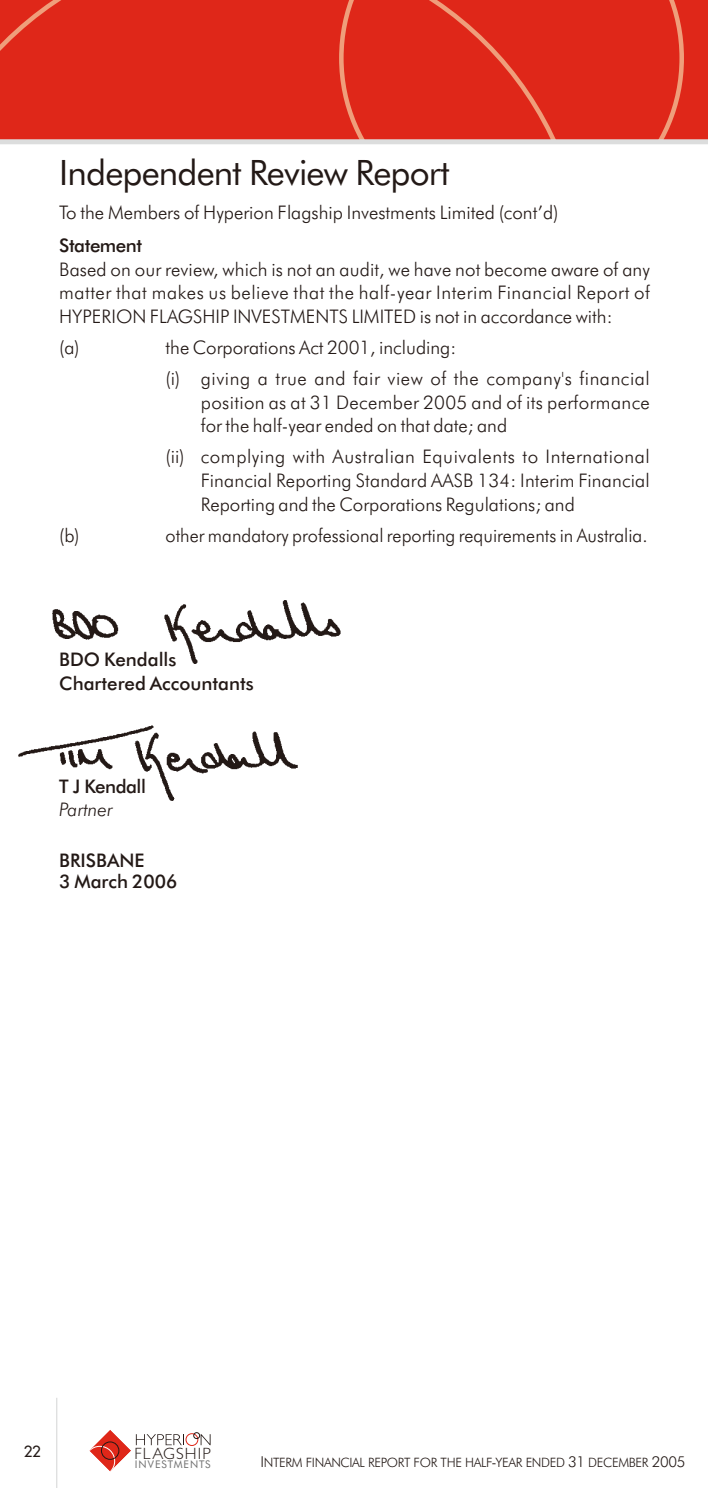
<style>
.page{position:relative;width:708px;height:1488px;background:#fff}
.page>*{position:absolute;margin:0;border:0;box-sizing:border-box;transform-origin:0 0}
.t1{font:35px "Futura BT";letter-spacing:-.025em;color:#231916}
.t2{font:300 18.75px/23.8px "Futura BT";color:#231916;text-align:justify}
.t3{font:300 18.75px/30.8px "Futura BT";letter-spacing:.03em;color:#231916}
.t4{font:300 18.75px/23.8px "Futura BT";letter-spacing:.02em;color:#231916}
.t5{font:500 18.75px/23.8px "Futura BT";color:#231916}
.t6{font:500 18.75px "Futura BT";letter-spacing:-.025em;color:#231916}
.t7{font:italic 300 18.75px "Futura BT";color:#231916}
.t8{font:300 16.25px "Gill Sans";letter-spacing:.06em;color:#231916}
.t9{font:15px "Futura";color:#231916}
.t10{font:300 13px "Futura BT";letter-spacing:-.025em;color:#231916}
.t11{font:10.5px "Futura BT";letter-spacing:.08em;color:#717171}
.s1{font-size:15px}
</style>
<div class="page">
<div style="left:0;top:0;width:708px;height:142px;background:#df2719"></div>
<svg style="left:0;top:0;width:684px;height:139px"></svg>
<div style="left:0;top:139px;width:708px;height:5px;background:#dcdddd"></div>
<hr style="left:56px;top:1397px;width:1px;height:90px;background:#dcdddd">
<svg style="left:89px;top:1430px;width:95px;height:41px"></svg>
<svg style="left:201px;top:1434px;width:9px;height:11px"></svg>
<div style="left:186px;top:1433px;width:12px;height:12px;border:1px solid #df2719;border-radius:50%"></div>
<div style="left:193px;top:1432px;width:7px;height:6px;border:1px solid #231916;border-radius:50%"></div>
<img style="left:18px;top:725px;width:280px;height:75px">
<img style="left:52px;top:600px;width:289px;height:64px">
<h1 class="t1" style="left:59px;top:158px;width:391px">Independent Review Report</h1>
<p class="t2" style="left:59px;top:202px;width:500px">To the Members of Hyperion Flagship Investments Limited (cont’d)</p>
<p class="t6" style="left:59px;top:237px;width:84px">Statement</p>
<p class="t2" style="left:59px;top:259px;width:592px">Based on our review, which is not an audit, we have not become aware of any matter that makes us believe that the half-year Interim Financial Report of HYPERION FLAGSHIP INVESTMENTS LIMITED is not in accordance with:</p>
<p class="t2" style="left:59px;top:337px;width:22px">(a)</p>
<p class="t3" style="left:165px;top:333px;width:485px">the Corporations Act 2001, including:<br>(i) giving a true and fair view of the company's financial</p>
<p class="t4" style="left:201px;top:391px;width:450px">position as at 31 December 2005 and of its performance for the half-year ended on that date; and</p>
<p class="t2" style="left:201px;top:446px;width:450px;text-indent:-35px">(ii) complying with Australian Equivalents to International Financial Reporting Standard AASB 134: Interim Financial Reporting and the Corporations Regulations; and</p>
<p class="t2" style="left:59px;top:524px;width:22px">(b)</p>
<p class="t2" style="left:165px;top:524px;width:483px">other mandatory professional reporting requirements in Australia.</p>
<p class="t5" style="left:59px;top:649px;width:196px">BDO Kendalls<br>Chartered Accountants</p>
<p class="t6" style="left:59px;top:778px;width:88px">T J Kendall</p>
<p class="t7" style="left:59px;top:802px;width:55px">Partner</p>
<p class="t5" style="left:59px;top:850px;width:120px;line-height:21.8px">BRISBANE<br>3 March 2006</p>
<p class="t9" style="left:24px;top:1443px;width:18px">22</p>
<p class="t8" style="left:135px;top:1447px;width:78px">FLAGSHIP</p>
<p class="t11" style="left:135px;top:1460px;width:77px">INVESTMENTS</p>
<p class="t10" style="left:260px;top:1457px;width:426px"><span class="s1">I</span>NTERM FINANCIAL REPORT FOR THE HALF<span class="s1">-</span>YEAR ENDED <span class="s1">31</span> DECEMBER <span class="s1">2005</span></p>
</div>
